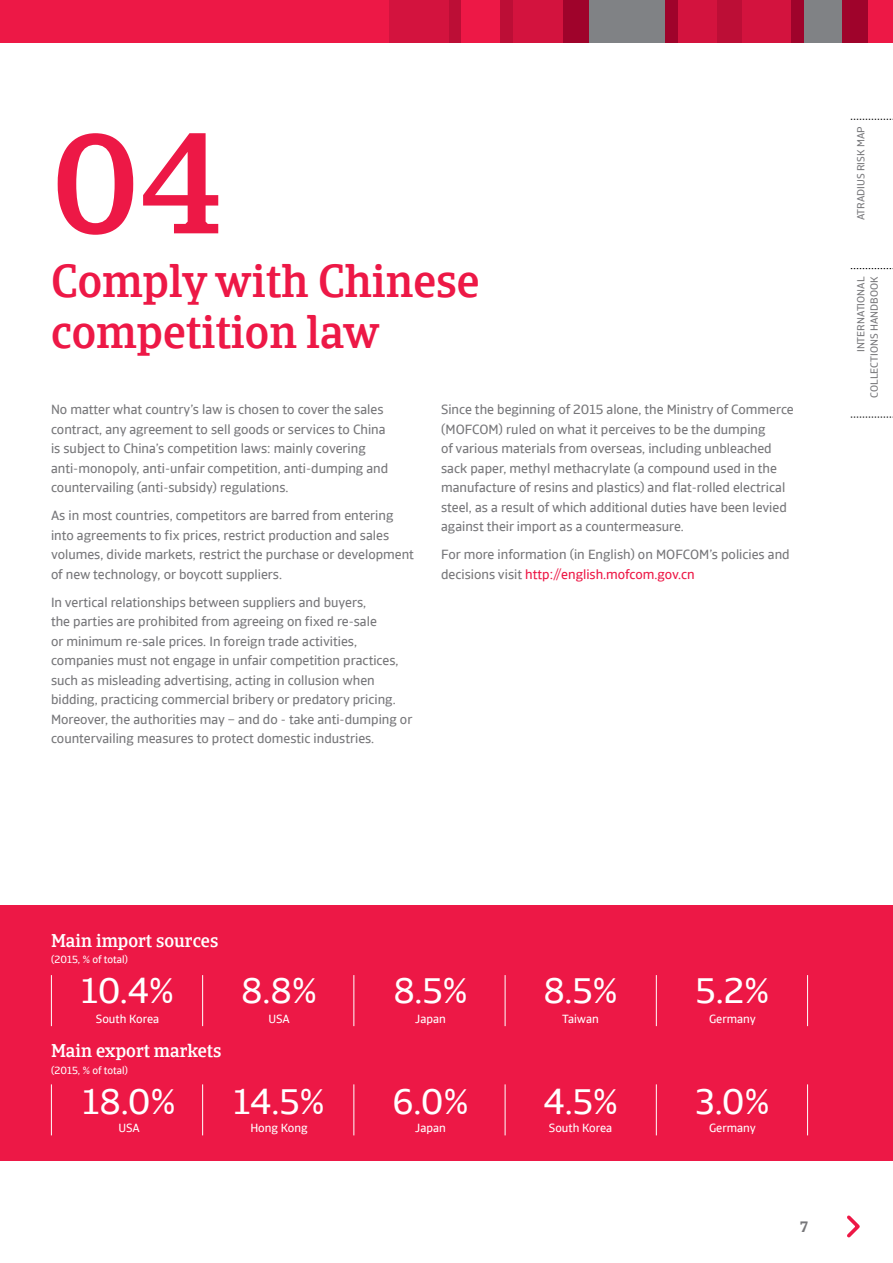
<style>
.page{position:relative;width:893px;height:1263px;background:#fff}
.page>*{position:absolute;margin:0;border:0;box-sizing:border-box;transform-origin:0 0}
.t1{font:500 141px "Catalana";color:#ed1846}
.t2{font:500 45px/51px "Catalana";color:#ed1846}
.t3{font:36px "Catalana Sans";color:#fff}
.t4{font:500 18px "Catalana";color:#fff}
.t5{font:700 15px "Catalana";color:#77777a}
.t6{font:13.5px/19.5px "Catalana Sans";color:#77777a}
.t7{font:12px "Catalana Sans";color:#fff}
.t8{font:10.5px/13.5px "Catalana Sans";color:#77777a;text-align:right}
.t9{font:10.5px "Catalana Sans";color:#fff}
.s1{color:#ed1846}
</style>
<div class="page">
<div style="left:0;top:0;width:893px;height:43px;background:#ed1846"></div>
<div style="left:449px;top:0;width:12px;height:43px;background:#bc0e36"></div>
<div style="left:389px;top:0;width:60px;height:43px;background:#d3133e"></div>
<div style="left:512px;top:0;width:51px;height:43px;background:#d3133e"></div>
<div style="left:742px;top:0;width:49px;height:43px;background:#d3133e"></div>
<div style="left:563px;top:0;width:26px;height:43px;background:#9f032b"></div>
<div style="left:716px;top:0;width:26px;height:43px;background:#bc0e36"></div>
<div style="left:842px;top:0;width:25px;height:43px;background:#9f032b"></div>
<div style="left:500px;top:0;width:12px;height:43px;background:#bc0e36"></div>
<div style="left:589px;top:0;width:76px;height:43px;background:#808285"></div>
<div style="left:665px;top:0;width:13px;height:43px;background:#9f032b"></div>
<div style="left:678px;top:0;width:38px;height:43px;background:#d3133e"></div>
<div style="left:804px;top:0;width:38px;height:43px;background:#808285"></div>
<div style="left:791px;top:0;width:13px;height:43px;background:#9f032b"></div>
<svg style="left:851px;top:268px;width:42px;height:1px"></svg>
<svg style="left:851px;top:119px;width:42px;height:1px"></svg>
<svg style="left:851px;top:417px;width:42px;height:1px"></svg>
<div style="left:0;top:906px;width:893px;height:255px;background:#ed1846"></div>
<hr style="left:202px;top:975px;width:1px;height:51px;background:#fff">
<hr style="left:51px;top:975px;width:1px;height:51px;background:#fff">
<hr style="left:353px;top:975px;width:1px;height:51px;background:#fff">
<hr style="left:505px;top:975px;width:1px;height:51px;background:#fff">
<hr style="left:656px;top:975px;width:1px;height:51px;background:#fff">
<hr style="left:807px;top:975px;width:1px;height:51px;background:#fff">
<hr style="left:202px;top:1084px;width:1px;height:51px;background:#fff">
<hr style="left:51px;top:1084px;width:1px;height:51px;background:#fff">
<hr style="left:353px;top:1084px;width:1px;height:51px;background:#fff">
<hr style="left:505px;top:1084px;width:1px;height:51px;background:#fff">
<hr style="left:656px;top:1084px;width:1px;height:51px;background:#fff">
<hr style="left:807px;top:1084px;width:1px;height:51px;background:#fff">
<svg style="left:847px;top:1215px;width:13px;height:23px"></svg>
<h1 class="t1" style="left:51px;top:99px;width:174px">04</h1>
<h2 class="t2" style="left:51px;top:256px;width:430px">Comply with Chinese competition law</h2>
<p class="t6" style="left:51px;top:400px;width:339px">No matter what country’s law is chosen to cover the sales contract, any agreement to sell goods or services to China is subject to China’s competition laws: mainly covering anti-monopoly, anti-unfair competition, anti-dumping and countervailing (anti-subsidy) regulations.</p>
<p class="t6" style="left:51px;top:506px;width:364px">As in most countries, competitors are barred from entering into agreements to fix prices, restrict production and sales volumes, divide markets, restrict the purchase or development of new technology, or boycott suppliers.</p>
<p class="t6" style="left:51px;top:592px;width:363px">In vertical relationships between suppliers and buyers,<br>the parties are prohibited from agreeing on fixed re-sale<br>or minimum re-sale prices. In foreign trade activities, companies must not engage in unfair competition practices, such as misleading advertising, acting in collusion when bidding, practicing commercial bribery or predatory pricing.<br>Moreover, the authorities may – and do - take anti-dumping or countervailing measures to protect domestic industries.</p>
<p class="t6" style="left:441px;top:400px;width:354px">Since the beginning of 2015 alone, the Ministry of Commerce (MOFCOM) ruled on what it perceives to be the dumping<br>of various materials from overseas, including unbleached sack paper, methyl methacrylate (a compound used in the manufacture of resins and plastics) and flat-rolled electrical steel, as a result of which additional duties have been levied against their import as a countermeasure.</p>
<p class="t6" style="left:441px;top:545px;width:350px">For more information (in English) on MOFCOM’s policies and decisions visit <span class="s1">http://english.mofcom.gov.cn</span></p>
<p class="t8" style="left:854px;top:220px;width:95px;rotate:-90deg">ATRADIUS RISK MAP</p>
<p class="t8" style="left:854px;top:398px;width:122px;rotate:-90deg">INTERNATIONAL<br>COLLECTIONS HANDBOOK</p>
<h3 class="t4" style="left:51px;top:929px;width:169px">Main import sources</h3>
<p class="t9" style="left:51px;top:953px;width:79px">(2015, % of total)</p>
<h3 class="t3" style="left:81px;top:969px;width:94px">10.4%</h3>
<h3 class="t3" style="left:241px;top:969px;width:77px">8.8%</h3>
<h3 class="t3" style="left:393px;top:969px;width:76px">8.5%</h3>
<h3 class="t3" style="left:543px;top:969px;width:76px">8.5%</h3>
<h3 class="t3" style="left:696px;top:969px;width:75px">5.2%</h3>
<p class="t7" style="left:96px;top:1011px;width:65px">South Korea</p>
<p class="t7" style="left:268px;top:1011px;width:23px">USA</p>
<p class="t7" style="left:415px;top:1011px;width:32px">Japan</p>
<p class="t7" style="left:562px;top:1011px;width:38px">Taiwan</p>
<p class="t7" style="left:709px;top:1011px;width:48px">Germany</p>
<h3 class="t4" style="left:51px;top:1040px;width:172px">Main export markets</h3>
<p class="t9" style="left:51px;top:1063px;width:79px">(2015, % of total)</p>
<h3 class="t3" style="left:83px;top:1079px;width:94px">18.0%</h3>
<h3 class="t3" style="left:233px;top:1079px;width:93px">14.5%</h3>
<h3 class="t3" style="left:393px;top:1079px;width:77px">6.0%</h3>
<h3 class="t3" style="left:543px;top:1079px;width:76px">4.5%</h3>
<h3 class="t3" style="left:695px;top:1079px;width:76px">3.0%</h3>
<p class="t7" style="left:118px;top:1120px;width:23px">USA</p>
<p class="t7" style="left:250px;top:1120px;width:59px">Hong Kong</p>
<p class="t7" style="left:415px;top:1120px;width:32px">Japan</p>
<p class="t7" style="left:549px;top:1120px;width:65px">South Korea</p>
<p class="t7" style="left:709px;top:1120px;width:48px">Germany</p>
<p class="t5" style="left:800px;top:1217px;width:9px">7</p>
</div>
